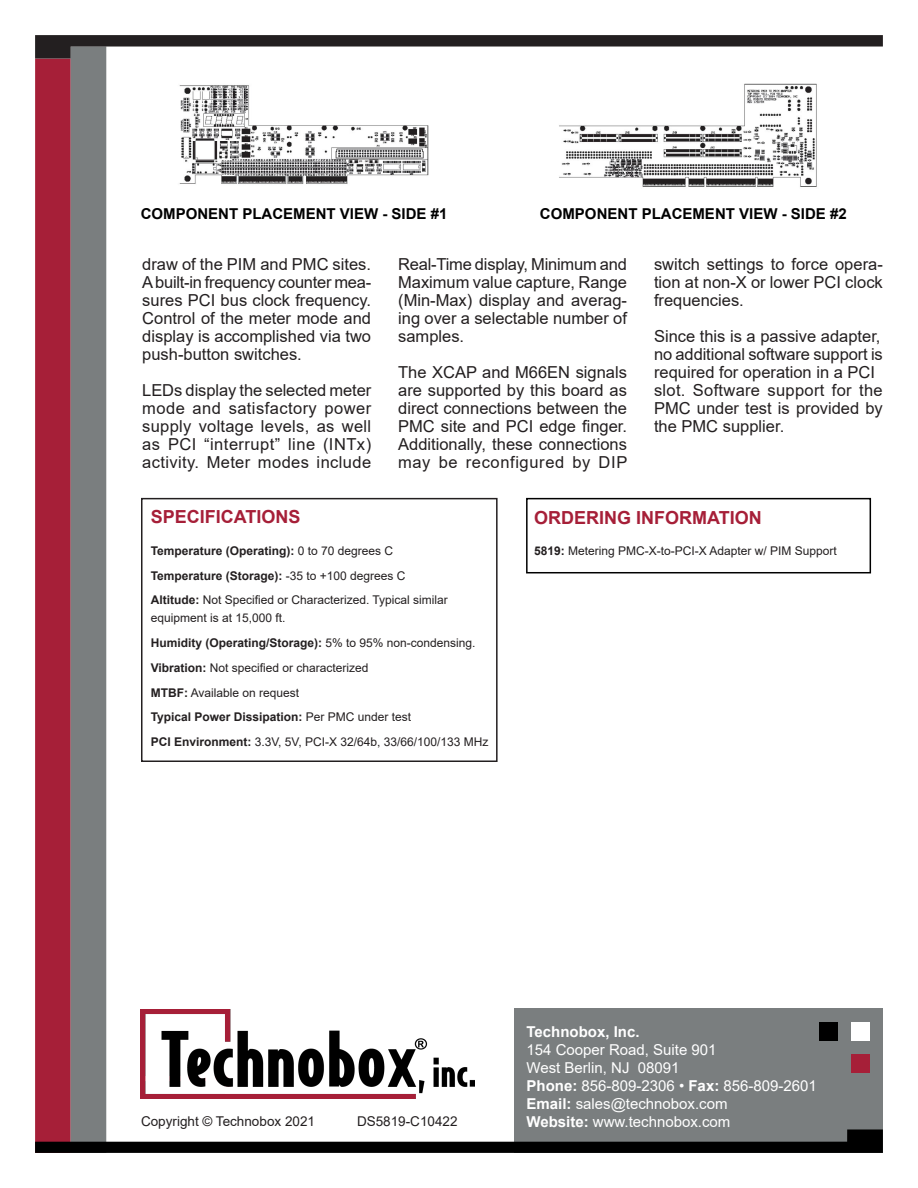
<style>
.page{position:relative;width:918px;height:1188px;background:#fff}
.page>*{position:absolute;margin:0;border:0;box-sizing:border-box;transform-origin:0 0}
.Body{font:700 18px "Arial";color:#a61f38}
.Datasheet_Body{font:16.5px/18px "Arial";color:#231f20;text-align:justify}
.t1{font:15px/18px "Arial";color:#fff}
.Body-2{font:700 15px "Arial";color:#000}
.t2{font:700 15px "Arial";color:#fff}
.t3{font:13.5px "Arial";color:#231f20}
.HTML_Body{font:12px/18px "Arial";color:#231f20}
.HTML_Body-2{font:700 12px "Arial";color:#231f20}
.Datasheet_Body-2{font:12px "Arial";color:#231f20}
.s1{font-weight:400}
.s2{font-weight:700}
</style>
<div class="page">
<div style="left:35px;top:59px;width:36px;height:1094px;background:#a61f38"></div>
<div style="left:71px;top:46px;width:35px;height:1107px;background:#7a7e7f"></div>
<div style="left:514px;top:1009px;width:369px;height:144px;background:#7a7e7f"></div>
<div style="left:851px;top:1022px;width:18px;height:18px;background:#fff"></div>
<div style="left:851px;top:1054px;width:18px;height:18px;background:#a61f38"></div>
<div style="left:819px;top:1022px;width:19px;height:18px;background:#000"></div>
<svg style="left:35px;top:1129px;width:848px;height:24px"></svg>
<img style="left:141px;top:1009px;width:333px;height:89px">
<svg style="left:35px;top:35px;width:848px;height:24px"></svg>
<img style="left:559px;top:83px;width:258px;height:104px">
<img style="left:179px;top:85px;width:250px;height:99px">
<div style="left:526px;top:498px;width:345px;height:75px;border:2px solid #000"></div>
<div style="left:141px;top:498px;width:357px;height:264px;border:2px solid #231f20"></div>
<p class="Body-2" style="left:540px;top:203px;width:308px">COMPONENT PLACEMENT VIEW - SIDE #2</p>
<p class="Body-2" style="left:141px;top:203px;width:308px">COMPONENT PLACEMENT VIEW - SIDE #1</p>
<p class="Datasheet_Body" style="left:142px;top:255px;width:230px">draw of the PIM and PMC sites.<br>A built-in frequency counter mea&shy;sures PCI bus clock frequency.<br>Control of the meter mode and display is accomplished via two push-button switches.</p>
<p class="Datasheet_Body" style="left:142px;top:381px;width:230px">LEDs display the selected meter</p>
<p class="Datasheet_Body" style="left:142px;top:399px;width:230px">mode and satisfactory power supply voltage levels, as well as PCI “interrupt” line (INTx) activity. Meter modes include</p>
<p class="Datasheet_Body" style="left:654px;top:255px;width:230px">switch settings to force opera&shy;tion at non-X or lower PCI clock frequencies.</p>
<p class="Datasheet_Body" style="left:654px;top:327px;width:228px">Since this is a passive adapter,</p>
<p class="Datasheet_Body" style="left:654px;top:345px;width:230px">no additional software support is</p>
<p class="Datasheet_Body" style="left:654px;top:363px;width:223px">required for operation in a PCI</p>
<p class="Datasheet_Body" style="left:654px;top:381px;width:230px">slot. Software support for the PMC under test is provided by the PMC supplier.</p>
<p class="Datasheet_Body" style="left:398px;top:255px;width:230px">Real-Time display, Minimum and Maximum value capture, Range (Min-Max) display and averag&shy;ing over a selectable number of samples.</p>
<p class="Datasheet_Body" style="left:398px;top:363px;width:231px">The XCAP and M66EN signals are supported by this board as direct connections between the PMC site and PCI edge finger.<br>Additionally, these connections may be reconfigured by DIP</p>
<p class="Body" style="left:151px;top:504px;width:151px">SPECIFICATIONS</p>
<p class="HTML_Body-2" style="left:151px;top:542px;width:244px">Temperature (Operating): <span class="s1">0 to 70 degrees C</span></p>
<p class="HTML_Body-2" style="left:151px;top:567px;width:256px">Temperature (Storage): <span class="s1">-35 to +100 degrees C</span></p>
<p class="HTML_Body" style="left:151px;top:591px;width:299px"><span class="s2">Altitude:</span> Not Specified or Characterized. Typical similar equipment is at 15,000 ft.</p>
<p class="HTML_Body-2" style="left:151px;top:635px;width:326px">Humidity (Operating/Storage): <span class="s1">5% to 95% non-condensing.</span></p>
<p class="HTML_Body" style="left:151px;top:659px;width:219px"><span class="s2">Vibration:</span> Not specified or characterized</p>
<p class="HTML_Body" style="left:151px;top:683px;width:150px"><span class="s2">MTBF:</span> Available on request</p>
<p class="HTML_Body-2" style="left:151px;top:709px;width:262px">Typical Power Dissipation: <span class="s1">Per PMC under test</span></p>
<p class="HTML_Body" style="left:151px;top:733px;width:339px"><span class="s2">PCI Environment:</span> 3.3V, 5V, PCI-X 32/64b, 33/66/100/133 MHz</p>
<p class="Body" style="left:534px;top:505px;width:229px">ORDERING INFORMATION</p>
<p class="Datasheet_Body-2" style="left:534px;top:543px;width:304px"><span class="s2">5819:</span> Metering PMC-X-to-PCI-X Adapter w/ PIM Support</p>
<p class="t3" style="left:141px;top:1112px;width:176px">Copyright © Technobox 2021</p>
<p class="t3" style="left:357px;top:1112px;width:102px">DS5819-C10422</p>
<p class="t2" style="left:526px;top:1021px;width:115px">Technobox, Inc.</p>
<p class="t1" style="left:526px;top:1041px;width:192px">154 Cooper Road, Suite 901</p>
<p class="t1" style="left:526px;top:1059px;width:155px">West Berlin, NJ 08091</p>
<p class="t1" style="left:526px;top:1077px;width:292px"><span class="s2">Phone:</span> 856-809-2306 • <span class="s2">Fax:</span> 856-809-2601<br><span class="s2">Email:</span> sales@technobox.com</p>
<p class="t1" style="left:526px;top:1113px;width:205px"><span class="s2">Website:</span> www.technobox.com</p>
</div>
